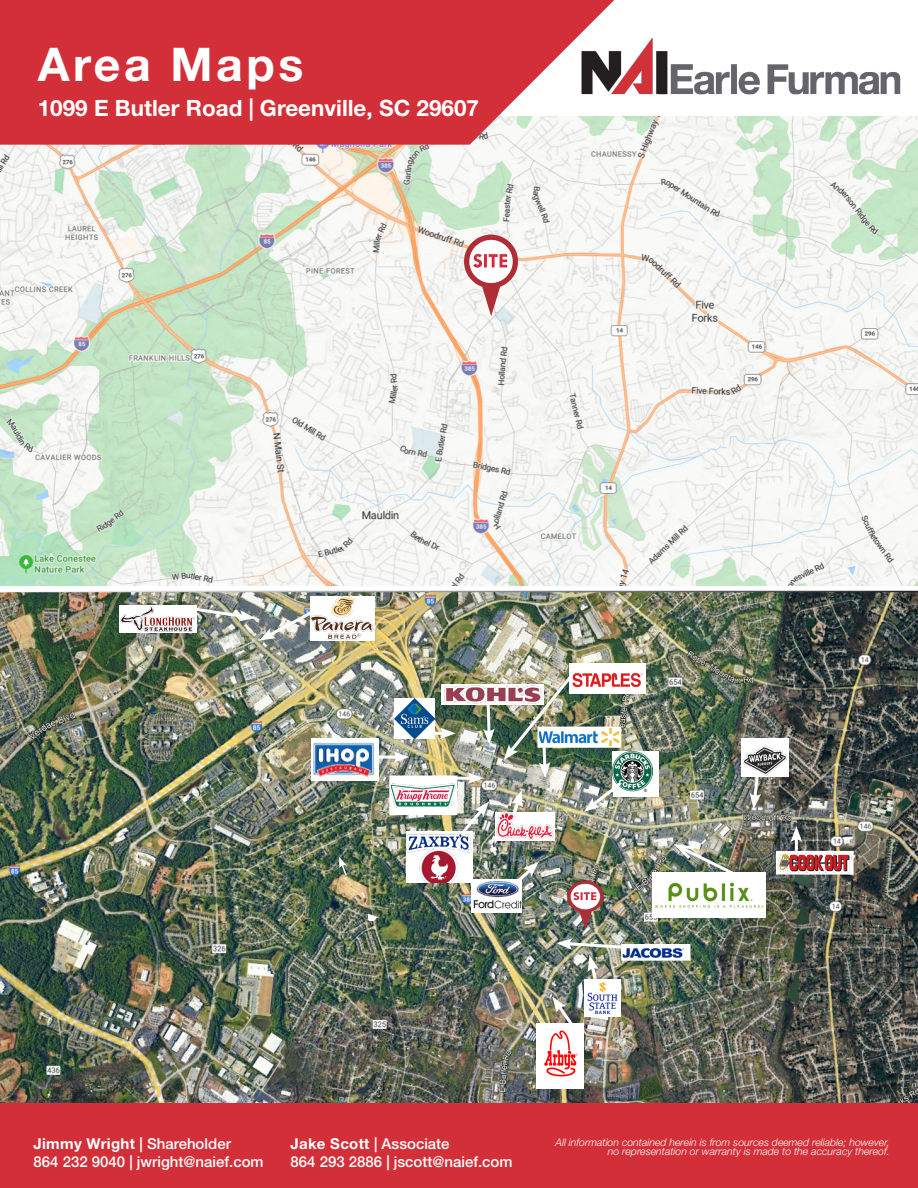
<style>
.page{position:relative;width:918px;height:1188px;background:#fff}
.page>*{position:absolute;margin:0;border:0;box-sizing:border-box;transform-origin:0 0}
.t1{font:700 46.5px "Helvetica Neue LT Std";letter-spacing:.075em;color:#fff}
.t2{font:700 22.5px "Helvetica Neue LT Std";color:#fff}
.t3{font:500 15px "Helvetica Neue LT Std";color:#fff}
.t4{font:italic 300 10.5px/9px "Helvetica Neue LT Std";color:#fff;text-align:right}
.s1{font-weight:700}
</style>
<div class="page">
<img style="left:0;top:591px;width:918px;height:513px">
<img style="left:0;top:116px;width:918px;height:469px">
<svg style="left:0;top:0;width:647px;height:145px;background:#d6464d"></svg>
<img style="left:569px;top:33px;width:332px;height:67px">
<div style="left:0;top:1104px;width:918px;height:84px;background:#d32f38"></div>
<img style="left:461px;top:232px;width:58px;height:85px">
<img style="left:566px;top:880px;width:37px;height:50px">
<svg style="left:368px;top:914px;width:21px;height:7px"></svg>
<div style="left:613px;top:751px;width:46px;height:45px;background:#fff"></div>
<img style="left:613px;top:751px;width:40px;height:41px">
<img style="left:576px;top:730px;width:42px;height:15px">
<div style="left:538px;top:727px;width:83px;height:21px;border:2px solid #fff"></div>
<img style="left:395px;top:699px;width:40px;height:40px">
<svg style="left:509px;top:790px;width:13px;height:22px"></svg>
<img style="left:442px;top:684px;width:62px;height:20px">
<hr style="left:423px;top:732px;width:22px;height:3px;background:#fff">
<svg style="left:440px;top:727px;width:16px;height:12px"></svg>
<svg style="left:483px;top:701px;width:12px;height:44px"></svg>
<img style="left:569px;top:663px;width:76px;height:31px">
<img style="left:779px;top:854px;width:72px;height:18px">
<div style="left:776px;top:851px;width:78px;height:24px;border:2px solid #fff"></div>
<hr style="left:795px;top:836px;width:3px;height:15px;background:#fff">
<svg style="left:791px;top:826px;width:11px;height:16px"></svg>
<img style="left:392px;top:779px;width:62px;height:33px">
<div style="left:389px;top:776px;width:68px;height:39px;border:2px solid #fff"></div>
<svg style="left:584px;top:779px;width:40px;height:33px"></svg>
<hr style="left:451px;top:777px;width:22px;height:3px;background:#fff">
<svg style="left:467px;top:772px;width:16px;height:12px"></svg>
<img style="left:406px;top:831px;width:66px;height:52px">
<img style="left:504px;top:671px;width:72px;height:107px">
<svg style="left:339px;top:857px;width:9px;height:20px"></svg>
<img style="left:495px;top:812px;width:59px;height:28px">
<img style="left:310px;top:597px;width:65px;height:44px">
<img style="left:119px;top:605px;width:74px;height:27px">
<img style="left:193px;top:600px;width:139px;height:41px">
<svg style="left:458px;top:802px;width:31px;height:36px"></svg>
<img style="left:311px;top:739px;width:68px;height:41px">
<hr style="left:376px;top:756px;width:23px;height:3px;background:#fff">
<svg style="left:393px;top:751px;width:16px;height:12px"></svg>
<div style="left:536px;top:1023px;width:48px;height:65px;background:#fff"></div>
<img style="left:544px;top:1033px;width:34px;height:44px">
<svg style="left:552px;top:997px;width:27px;height:36px"></svg>
<img style="left:585px;top:982px;width:35px;height:34px">
<div style="left:622px;top:945px;width:68px;height:15px;background:#fff"></div>
<img style="left:630px;top:948px;width:54px;height:10px">
<div style="left:621px;top:944px;width:69px;height:17px;border:2px solid #fff"></div>
<img style="left:556px;top:938px;width:74px;height:44px">
<div style="left:472px;top:879px;width:50px;height:33px;background:linear-gradient(to right,#fff,#fff)"></div>
<img style="left:474px;top:881px;width:47px;height:27px">
<svg style="left:513px;top:862px;width:26px;height:24px"></svg>
<div style="left:741px;top:738px;width:48px;height:38px;background:#fff"></div>
<img style="left:743px;top:745px;width:44px;height:31px">
<svg style="left:750px;top:768px;width:11px;height:41px"></svg>
<img style="left:653px;top:872px;width:112px;height:45px">
<img style="left:670px;top:842px;width:75px;height:39px">
<p class="t1" style="left:38px;top:35px;width:267px">Area Maps</p>
<p class="t2" style="left:38px;top:94px;width:443px">1099 E Butler Road | Greenville, SC 29607</p>
<p class="t3" style="left:33px;top:1135px;width:199px"><span class="s1">Jimmy Wright</span> | Shareholder</p>
<p class="t3" style="left:33px;top:1153px;width:232px">864 232 9040 | jwright@naief.com</p>
<p class="t3" style="left:290px;top:1135px;width:161px"><span class="s1">Jake Scott</span> | Associate</p>
<p class="t3" style="left:290px;top:1153px;width:224px">864 293 2886 | jscott@naief.com</p>
<p class="t4" style="left:556px;top:1137px;width:336px">All information contained herein is from sources deemed reliable; however, no representation or warranty is made to the accuracy thereof.</p>
</div>
